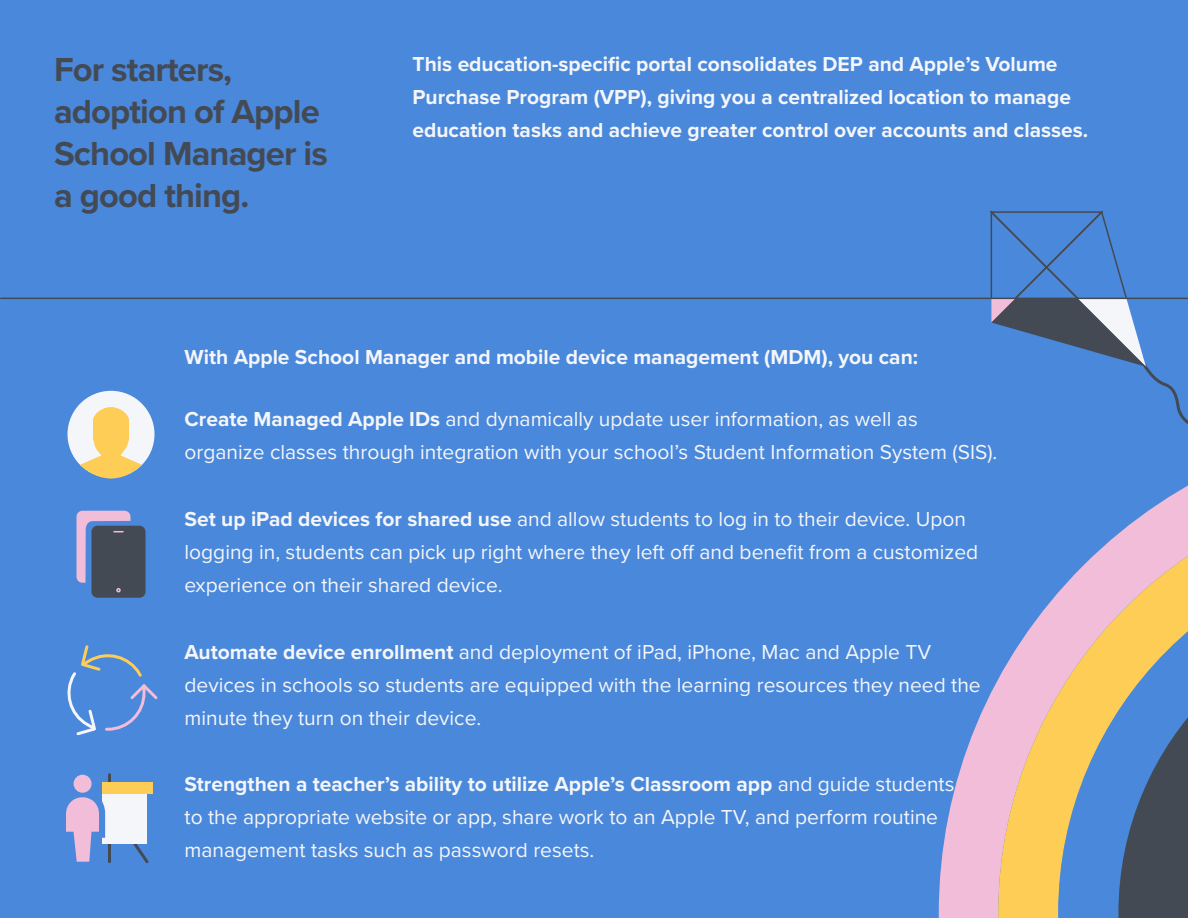
<style>
.page{position:relative;width:1188px;height:918px;background:#4a88db}
.page>*{position:absolute;margin:0;border:0;box-sizing:border-box;transform-origin:0 0}
.t1{font:700 34.5px/42px "Proxima Nova";letter-spacing:-.025em;color:#434a54}
.t2{font:21px/33px "Proxima Nova";color:#f4f6f9}
.t3{font:700 21px/33px "Proxima Nova";color:#f4f6f9}
.s1{font-weight:700}
</style>
<div class="page">
<div style="left:68px;top:391px;width:86px;height:87px;background:#f4f6f9;border-radius:50%"></div>
<svg style="left:80px;top:407px;width:62px;height:72px"></svg>
<div style="left:92px;top:526px;width:54px;height:72px;background:#434a54;border-radius:6px"></div>
<svg style="left:76px;top:511px;width:54px;height:81px"></svg>
<svg style="left:67px;top:645px;width:91px;height:91px"></svg>
<hr style="left:108px;top:844px;width:3px;height:18px;background:#434a54">
<svg style="left:133px;top:844px;width:16px;height:19px"></svg>
<div style="left:102px;top:794px;width:45px;height:50px;background:#f4f6f9"></div>
<div style="left:74px;top:775px;width:18px;height:18px;background:#f1bdd8;border-radius:50%"></div>
<svg style="left:108px;top:775px;width:3px;height:7px"></svg>
<div style="left:102px;top:782px;width:51px;height:12px;background:#fecd55"></div>
<svg style="left:66px;top:791px;width:39px;height:71px"></svg>
<svg style="left:939px;top:680px;width:59px;height:238px;fill:#f1bdd8"></svg>
<svg style="left:998px;top:485px;width:190px;height:433px"></svg>
<svg style="left:1058px;top:542px;width:130px;height:376px"></svg>
<hr style="left:1px;top:298px;width:1187px;height:1px;background:#434a54">
<svg style="left:988px;top:210px;width:200px;height:215px"></svg>
<p class="t1" style="left:54px;top:50px;width:275px">For starters, adoption of Apple<br>School Manager is a good thing.</p>
<p class="t3" style="left:413px;top:48px;width:677px">This education-specific portal consolidates DEP and Apple’s Volume<br>Purchase Program (VPP), giving you a centralized location to manage education tasks and achieve greater control over accounts and classes.</p>
<p class="t3" style="left:184px;top:341px;width:735px">With Apple School Manager and mobile device management (MDM), you can:</p>
<p class="t2" style="left:184px;top:403px;width:814px"><span class="s1">Create Managed Apple IDs</span> and dynamically update user information, as well as organize classes through integration with your school’s Student Information System (SIS).</p>
<p class="t2" style="left:184px;top:503px;width:795px"><span class="s1">Set up iPad devices for shared use</span> and allow students to log in to their device. Upon logging in, students can pick up right where they left off and benefit from a customized experience on their shared device.</p>
<p class="t2" style="left:184px;top:636px;width:798px"><span class="s1">Automate device enrollment</span> and deployment of iPad, iPhone, Mac and Apple TV devices in schools so students are equipped with the learning resources they need the minute they turn on their device.</p>
<p class="t2" style="left:184px;top:768px;width:772px"><span class="s1">Strengthen a teacher’s ability to utilize Apple’s Classroom app</span> and guide students to the appropriate website or app, share work to an Apple TV, and perform routine management tasks such as password resets.</p>
</div>
